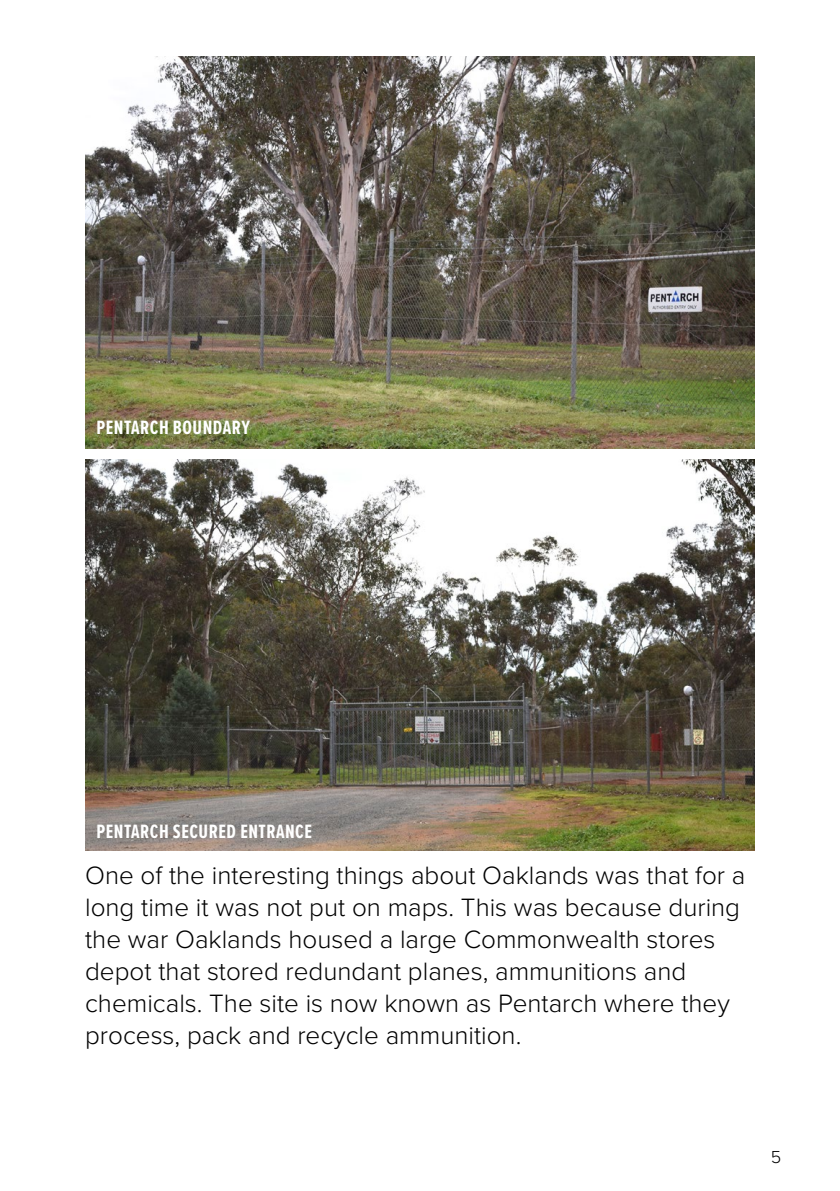
<style>
.page{position:relative;width:840px;height:1191px;background:#fff}
.page>*{position:absolute;margin:0;border:0;box-sizing:border-box;transform-origin:0 0}
.t1{font:300 26px/32px "Proxima Nova";color:#000}
.t2{font:700 20px "Proxima Nova Ex Cn";letter-spacing:.025em;color:#fff}
.t3{font:300 18px "Proxima Nova";color:#000}
</style>
<div class="page">
<img style="left:85px;top:57px;width:669px;height:391px">
<img style="left:85px;top:459px;width:669px;height:391px">
<p class="t2" style="left:96px;top:415px;width:155px">PENTARCH BOUNDARY</p>
<p class="t2" style="left:96px;top:819px;width:217px">PENTARCH SECURED ENTRANCE</p>
<p class="t1" style="left:85px;top:859px;width:661px">One of the interesting things about Oaklands was that for a long time it was not put on maps. This was because during the war Oaklands housed a large Commonwealth stores depot that stored redundant planes, ammunitions and chemicals. The site is now known as Pentarch where they process, pack and recycle ammunition.</p>
<p class="t3" style="left:770px;top:1145px;width:12px">5</p>
</div>
